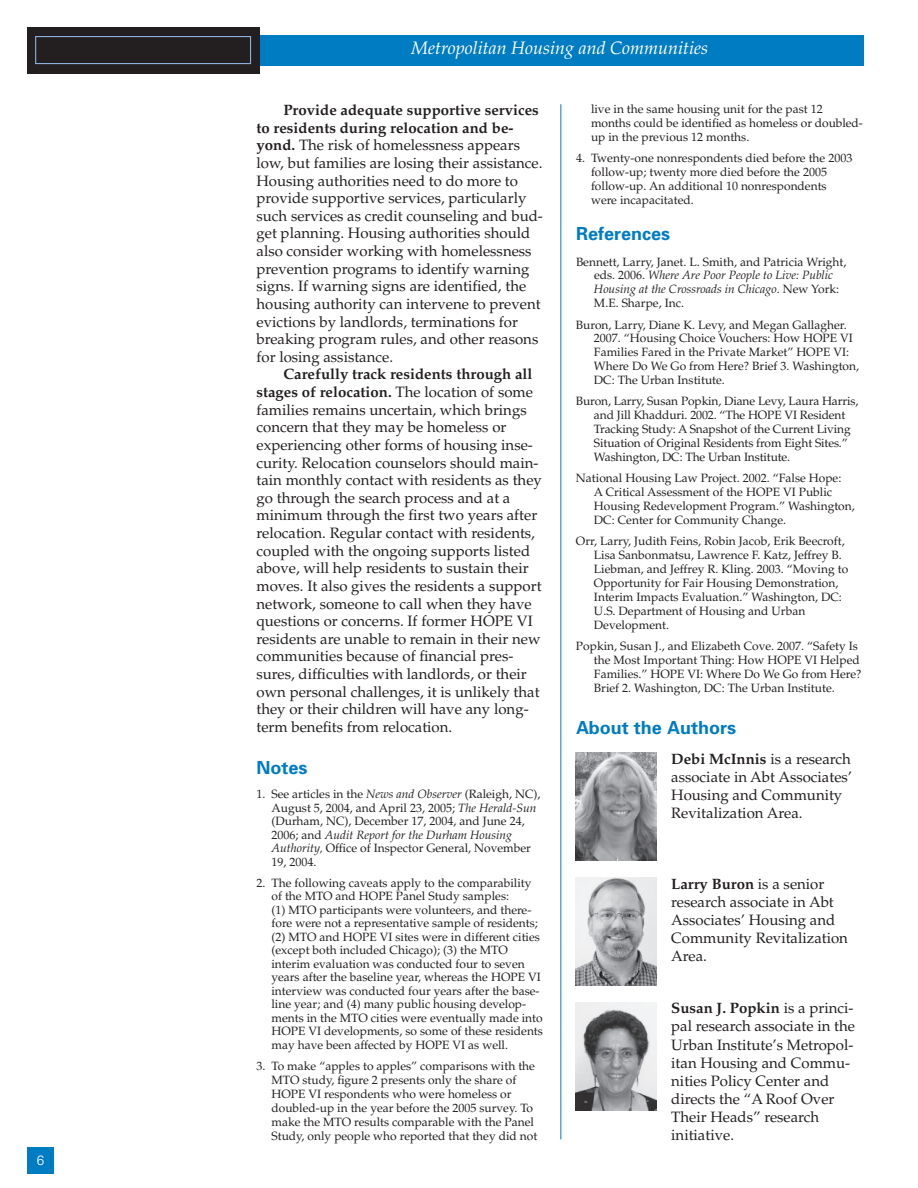
<style>
.page{position:relative;width:918px;height:1188px;background:#fff}
.page>*{position:absolute;margin:0;border:0;box-sizing:border-box;transform-origin:0 0}
.t1{font:italic 18px "Palatino";color:#fff}
.t2{font:700 18px "Univers";color:#007cc2}
.t3{font:15px/17.7px "Palatino";color:#231f20}
.t4{font:300 13.5px "Univers";color:#fff}
.t5{font:12px/13.8px "Palatino";color:#231f20}
.s1{font-weight:700}
.s2{font-style:italic}
</style>
<div class="page">
<div style="left:255px;top:35px;width:609px;height:30px;background:#007cc2"></div>
<div style="left:27px;top:27px;width:232px;height:46px;background:#231f20"></div>
<div style="left:35px;top:36px;width:216px;height:28px;border:1px solid #89b0dc"></div>
<div style="left:27px;top:1148px;width:27px;height:26px;background:#007cc2"></div>
<hr style="left:560px;top:104px;width:1px;height:1035px;background:#007cc2">
<img style="left:575px;top:878px;width:81px;height:108px">
<img style="left:575px;top:753px;width:81px;height:108px">
<img style="left:575px;top:1003px;width:81px;height:108px">
<p class="t4" style="left:37px;top:1155px;width:9px">6</p>
<h1 class="t1" style="left:411px;top:41px;width:299px">Metropolitan Housing and Communities</h1>
<p class="t3" style="left:256px;top:103px;width:288px;text-indent:27px"><span class="s1">Provide adequate supportive services to residents during relocation and be&shy;yond.</span> The risk of homelessness appears low, but families are losing their assistance.<br>Housing authorities need to do more to provide supportive services, particularly such services as credit counseling and bud&shy;get planning. Housing authorities should also consider working with homelessness prevention programs to identify warning signs. If warning signs are identified, the housing authority can intervene to prevent evictions by landlords, terminations for breaking program rules, and other reasons for losing assistance.</p>
<p class="t3" style="left:256px;top:367px;width:287px;text-indent:27px"><span class="s1">Carefully track residents through all stages of relocation.</span> The location of some families remains uncertain, which brings concern that they may be homeless or experiencing other forms of housing inse&shy;curity. Relocation counselors should main&shy;tain monthly contact with residents as they go through the search process and at a minimum through the first two years after relocation. Regular contact with residents, coupled with the ongoing supports listed above, will help residents to sustain their moves. It also gives the residents a support network, someone to call when they have questions or concerns. If former HOPE VI residents are unable to remain in their new communities because of financial pres&shy;sures, difficulties with landlords, or their own personal challenges, it is unlikely that they or their children will have any long&shy;term benefits from relocation.</p>
<h1 class="t2" style="left:256px;top:761px;width:53px">Notes</h1>
<p class="t5" style="left:271px;top:789px;width:271px;text-indent:-15px">1. See articles in the <span class="s2">News and Observer</span> (Raleigh, NC), August 5, 2004, and April 23, 2005; <span class="s2">The Herald-Sun </span>(Durham, NC), December 17, 2004, and June 24, 2006; and <span class="s2">Audit Report for the Durham Housing Authority,</span> Office of Inspector General, November 19, 2004.</p>
<p class="t5" style="left:271px;top:877px;width:273px;text-indent:-15px">2. The following caveats apply to the comparability of the MTO and HOPE Panel Study samples:<br>(1) MTO participants were volunteers, and there&shy;fore were not a representative sample of residents; (2) MTO and HOPE VI sites were in different cities (except both included Chicago); (3) the MTO interim evaluation was conducted four to seven years after the baseline year, whereas the HOPE VI interview was conducted four years after the base&shy;line year; and (4) many public housing develop&shy;ments in the MTO cities were eventually made into HOPE VI developments, so some of these residents may have been affected by HOPE VI as well.</p>
<p class="t5" style="left:271px;top:1061px;width:267px;text-indent:-15px">3. To make “apples to apples” comparisons with the MTO study, figure 2 presents only the share of HOPE VI respondents who were homeless or doubled-up in the year before the 2005 survey. To make the MTO results comparable with the Panel Study, only people who reported that they did not</p>
<p class="t5" style="left:591px;top:103px;width:273px">live in the same housing unit for the past 12 months could be identified as homeless or doubled&shy;up in the previous 12 months.</p>
<p class="t5" style="left:591px;top:152px;width:263px;text-indent:-15px">4. Twenty-one nonrespondents died before the 2003 follow-up; twenty more died before the 2005 follow-up. An additional 10 nonrespondents were incapacitated.</p>
<h1 class="t2" style="left:576px;top:227px;width:96px">References</h1>
<p class="t5" style="left:594px;top:256px;width:254px;text-indent:-18px">Bennett, Larry, Janet. L. Smith, and Patricia Wright, eds. 2006. <span class="s2">Where Are Poor People to Live: Public Housing at the Crossroads in Chicago</span>. New York:<br>M.E. Sharpe, Inc.</p>
<p class="t5" style="left:594px;top:319px;width:267px;text-indent:-18px">Buron, Larry, Diane K. Levy, and Megan Gallagher.<br>2007. “Housing Choice Vouchers: How HOPE VI Families Fared in the Private Market” HOPE VI:<br>Where Do We Go from Here? Brief 3. Washington, DC: The Urban Institute.</p>
<p class="t5" style="left:594px;top:396px;width:266px;text-indent:-18px">Buron, Larry, Susan Popkin, Diane Levy, Laura Harris, and Jill Khadduri. 2002. “The HOPE VI Resident Tracking Study: A Snapshot of the Current Living Situation of Original Residents from Eight Sites.” Washington, DC: The Urban Institute.</p>
<p class="t5" style="left:594px;top:473px;width:262px;text-indent:-18px">National Housing Law Project. 2002. “False Hope:<br>A Critical Assessment of the HOPE VI Public Housing Redevelopment Program.” Washington, DC: Center for Community Change.</p>
<p class="t5" style="left:594px;top:536px;width:256px;text-indent:-18px">Orr, Larry, Judith Feins, Robin Jacob, Erik Beecroft, Lisa Sanbonmatsu, Lawrence F. Katz, Jeffrey B.<br>Liebman, and Jeffrey R. Kling. 2003. “Moving to Opportunity for Fair Housing Demonstration, Interim Impacts Evaluation.” Washington, DC:<br>U.S. Department of Housing and Urban Development.</p>
<p class="t5" style="left:594px;top:640px;width:269px;text-indent:-18px">Popkin, Susan J., and Elizabeth Cove. 2007. “Safety Is the Most Important Thing: How HOPE VI Helped Families.” HOPE VI: Where Do We Go from Here?<br>Brief 2. Washington, DC: The Urban Institute.</p>
<h1 class="t2" style="left:576px;top:721px;width:162px">About the Authors</h1>
<p class="t3" style="left:671px;top:751px;width:182px"><span class="s1">Debi McInnis</span> is a research associate in Abt Associates’<br>Housing and Community<br>Revitalization Area.</p>
<p class="t3" style="left:671px;top:876px;width:178px;line-height:18.1px"><span class="s1">Larry Buron</span> is a senior research associate in Abt<br>Associates’ Housing and<br>Community Revitalization<br>Area.</p>
<p class="t3" style="left:671px;top:1001px;width:185px;line-height:18.1px"><span class="s1">Susan J. Popkin</span> is a princi&shy;pal research associate in the<br>Urban Institute’s Metropol&shy;itan Housing and Commu&shy;nities Policy Center and directs the “A Roof Over<br>Their Heads” research initiative.</p>
</div>
